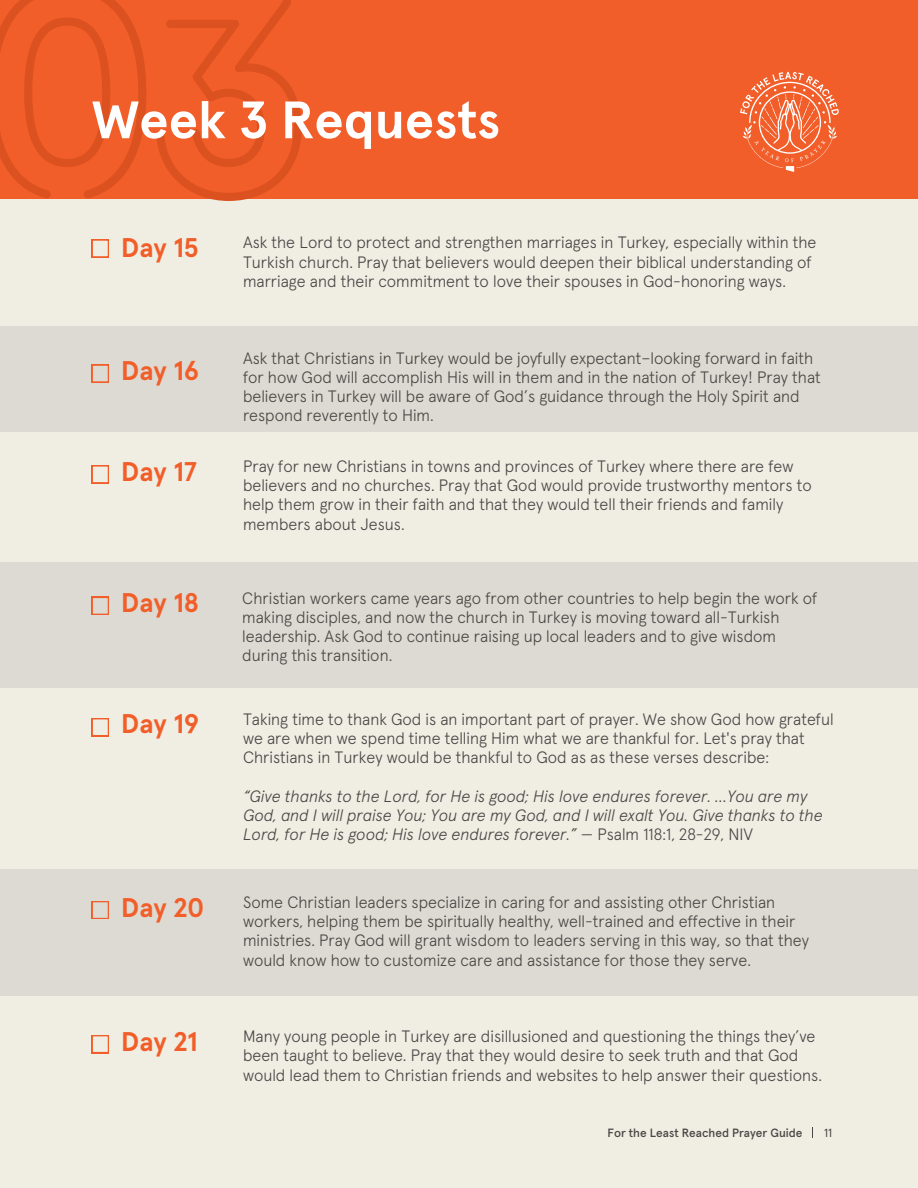
<style>
.page{position:relative;width:918px;height:1188px;background:#fff}
.page>*{position:absolute;margin:0;border:0;box-sizing:border-box;transform-origin:0 0}
.t1{font:700 52.5px "Apercu Pro";color:#fff}
.t2{font:700 27px "Apercu Pro";color:#f25e29}
.t3{font:300 16.5px/19.2px "Apercu Pro";color:#494846}
.t4{font:italic 300 16.5px/19.2px "Apercu Pro";color:#494846}
.t5{font:500 12px "Apercu Pro";color:#4a4846}
.t6{font:12px "Apercu Pro";color:#4a4846}
.s1{font-style:normal}
</style>
<div class="page">
<div style="left:0;top:190px;width:918px;height:998px;background:#f0ede3"></div>
<div style="left:0;top:869px;width:918px;height:127px;background:#dcdad2"></div>
<div style="left:0;top:562px;width:918px;height:126px;background:#dcdad2"></div>
<div style="left:0;top:326px;width:918px;height:106px;background:#dcdad2"></div>
<div style="left:0;top:0;width:918px;height:199px;background:#f25e29"></div>
<svg style="left:740px;top:72px;width:99px;height:100px"></svg>
<svg style="left:157px;top:0;width:145px;height:201px"></svg>
<svg style="left:0;top:0;width:146px;height:198px"></svg>
<svg style="left:92px;top:240px;width:17px;height:17px"></svg>
<svg style="left:92px;top:365px;width:17px;height:17px"></svg>
<svg style="left:92px;top:465px;width:17px;height:18px"></svg>
<svg style="left:92px;top:597px;width:17px;height:18px"></svg>
<svg style="left:92px;top:718px;width:17px;height:18px"></svg>
<svg style="left:92px;top:901px;width:17px;height:18px"></svg>
<svg style="left:92px;top:1035px;width:17px;height:18px"></svg>
<p class="t1" style="left:92px;top:97px;width:410px">Week 3 Requests</p>
<h3 class="t2" style="left:121px;top:236px;width:79px">Day 15</h3>
<h2 class="t3" style="left:243px;top:234px;width:575px">Ask the Lord to protect and strengthen marriages in Turkey, especially within the<br>Turkish church. Pray that believers would deepen their biblical understanding of marriage and their commitment to love their spouses in God-honoring ways.</h2>
<h3 class="t2" style="left:121px;top:358px;width:79px">Day 16</h3>
<h2 class="t3" style="left:243px;top:349px;width:579px">Ask that Christians in Turkey would be joyfully expectant–looking forward in faith for how God will accomplish His will in them and in the nation of Turkey! Pray that believers in Turkey will be aware of God’s guidance through the Holy Spirit and respond reverently to Him.</h2>
<h3 class="t2" style="left:121px;top:459px;width:77px">Day 17</h3>
<h2 class="t3" style="left:243px;top:458px;width:570px">Pray for new Christians in towns and provinces of Turkey where there are few believers and no churches. Pray that God would provide trustworthy mentors to help them grow in their faith and that they would tell their friends and family members about Jesus.</h2>
<h2 class="t2" style="left:121px;top:591px;width:79px">Day 18</h2>
<h3 class="t3" style="left:242px;top:589px;width:576px">Christian workers came years ago from other countries to help begin the work of making disciples, and now the church in Turkey is moving toward all-Turkish leadership. Ask God to continue raising up local leaders and to give wisdom during this transition.</h3>
<h3 class="t2" style="left:121px;top:712px;width:79px">Day 19</h3>
<h3 class="t3" style="left:243px;top:711px;width:592px">Taking time to thank God is an important part of prayer. We show God how grateful we are when we spend time telling Him what we are thankful for. Let's pray that<br>Christians in Turkey would be thankful to God as as these verses describe:</h3>
<h2 class="t4" style="left:243px;top:787px;width:581px">“Give thanks to the Lord, for He is good; His love endures forever. …You are my<br>God, and I will praise You; You are my God, and I will exalt You. Give thanks to the<br>Lord, for He is good; His love endures forever.” <span class="s1">— Psalm 118:1, 28-29, NIV</span></h2>
<h1 class="t2" style="left:121px;top:895px;width:84px">Day 20</h1>
<p class="t3" style="left:243px;top:894px;width:568px">Some Christian leaders specialize in caring for and assisting other Christian workers, helping them be spiritually healthy, well-trained and effective in their ministries. Pray God will grant wisdom to leaders serving in this way, so that they would know how to customize care and assistance for those they serve.</p>
<h2 class="t2" style="left:121px;top:1029px;width:78px">Day 21</h2>
<h3 class="t3" style="left:243px;top:1028px;width:581px">Many young people in Turkey are disillusioned and questioning the things they’ve been taught to believe. Pray that they would desire to seek truth and that God would lead them to Christian friends and websites to help answer their questions.</h3>
<h2 class="t5" style="left:608px;top:1128px;width:196px">For the Least Reached Prayer Guide</h2>
<h3 class="t6" style="left:824px;top:1127px;width:10px">11</h3>
</div>
